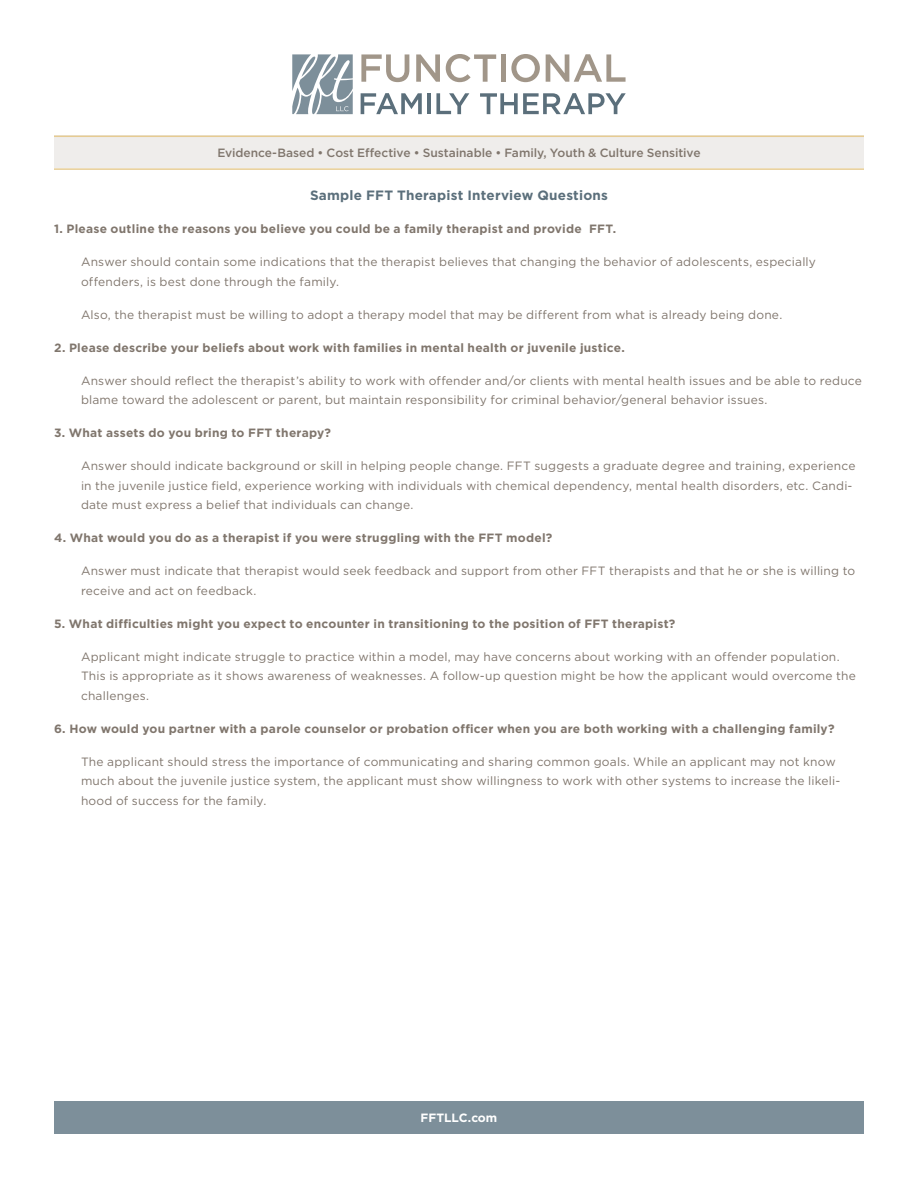
<style>
.page{position:relative;width:918px;height:1188px;background:#fff}
.page>*{position:absolute;margin:0;border:0;box-sizing:border-box;transform-origin:0 0}
.Heading_1{font:700 13.5px "Gotham";letter-spacing:.015em;color:#5b6f7b}
.Body_Indent{font:12px/19.5px "Gotham";letter-spacing:.015em;color:#80766d}
.Question{font:700 12px "Gotham";letter-spacing:.02em;color:#80766d}
.t1{font:500 12px "Gotham";letter-spacing:-.005em;color:#80766d}
.t2{font:700 12px "Gotham";letter-spacing:-.005em;color:#fff}
</style>
<div class="page">
<svg style="left:361px;top:54px;width:48px;height:28px"></svg>
<svg style="left:416px;top:54px;width:24px;height:28px"></svg>
<svg style="left:446px;top:54px;width:50px;height:28px"></svg>
<div style="left:501px;top:54px;width:5px;height:28px;background:#a19689"></div>
<svg style="left:511px;top:54px;width:29px;height:28px"></svg>
<svg style="left:546px;top:54px;width:80px;height:28px"></svg>
<svg style="left:361px;top:93px;width:61px;height:21px"></svg>
<hr style="left:427px;top:93px;width:4px;height:21px;background:#5b6f7b">
<svg style="left:436px;top:93px;width:33px;height:21px"></svg>
<svg style="left:480px;top:93px;width:146px;height:21px"></svg>
<svg style="left:292px;top:54px;width:61px;height:60px"></svg>
<div style="left:54px;top:136px;width:810px;height:32px;background:#efedeb"></div>
<div style="left:54px;top:1101px;width:810px;height:33px;background:#7d8f9a"></div>
<hr style="left:54px;top:136px;width:810px;height:1px;background:#e6cb92">
<hr style="left:54px;top:168px;width:810px;height:2px;background:#e6cb92">
<p class="t1" style="left:217px;top:146px;width:485px">Evidence-Based • Cost Effective • Sustainable • Family, Youth &amp; Culture Sensitive</p>
<p class="Heading_1" style="left:310px;top:188px;width:300px">Sample FFT Therapist Interview Questions</p>
<p class="Question" style="left:54px;top:222px;width:564px">1. Please outline the reasons you believe you could be a family therapist and provide FFT.</p>
<p class="Body_Indent" style="left:81px;top:252px;width:736px">Answer should contain some indications that the therapist believes that changing the behavior of adolescents, especially offenders, is best done through the family.</p>
<p class="Body_Indent" style="left:81px;top:304px;width:703px">Also, the therapist must be willing to adopt a therapy model that may be different from what is already being done.</p>
<p class="Question" style="left:54px;top:340px;width:572px">2. Please describe your beliefs about work with families in mental health or juvenile justice.</p>
<p class="Body_Indent" style="left:81px;top:370px;width:783px">Answer should reflect the therapist’s ability to work with offender and/or clients with mental health issues and be able to reduce blame toward the adolescent or parent, but maintain responsibility for criminal behavior/general behavior issues.</p>
<p class="Question" style="left:54px;top:426px;width:279px">3. What assets do you bring to FFT therapy?</p>
<p class="Body_Indent" style="left:81px;top:456px;width:776px">Answer should indicate background or skill in helping people change. FFT suggests a graduate degree and training, experience in the juvenile justice field, experience working with individuals with chemical dependency, mental health disorders, etc. Candi&shy;date must express a belief that individuals can change.</p>
<p class="Question" style="left:54px;top:531px;width:500px">4. What would you do as a therapist if you were struggling with the FFT model?</p>
<p class="Body_Indent" style="left:81px;top:561px;width:776px">Answer must indicate that therapist would seek feedback and support from other FFT therapists and that he or she is willing to receive and act on feedback.</p>
<p class="Question" style="left:54px;top:616px;width:623px">5. What difficulties might you expect to encounter in transitioning to the position of FFT therapist?</p>
<p class="Body_Indent" style="left:81px;top:646px;width:776px">Applicant might indicate struggle to practice within a model, may have concerns about working with an offender population.<br>This is appropriate as it shows awareness of weaknesses. A follow-up question might be how the applicant would overcome the challenges.</p>
<p class="Question" style="left:54px;top:721px;width:782px">6. How would you partner with a parole counselor or probation officer when you are both working with a challenging family?</p>
<p class="Body_Indent" style="left:81px;top:751px;width:761px">The applicant should stress the importance of communicating and sharing common goals. While an applicant may not know much about the juvenile justice system, the applicant must show willingness to work with other systems to increase the likeli&shy;hood of success for the family.</p>
<p class="t2" style="left:421px;top:1111px;width:78px">FFTLLC.com</p>
</div>
